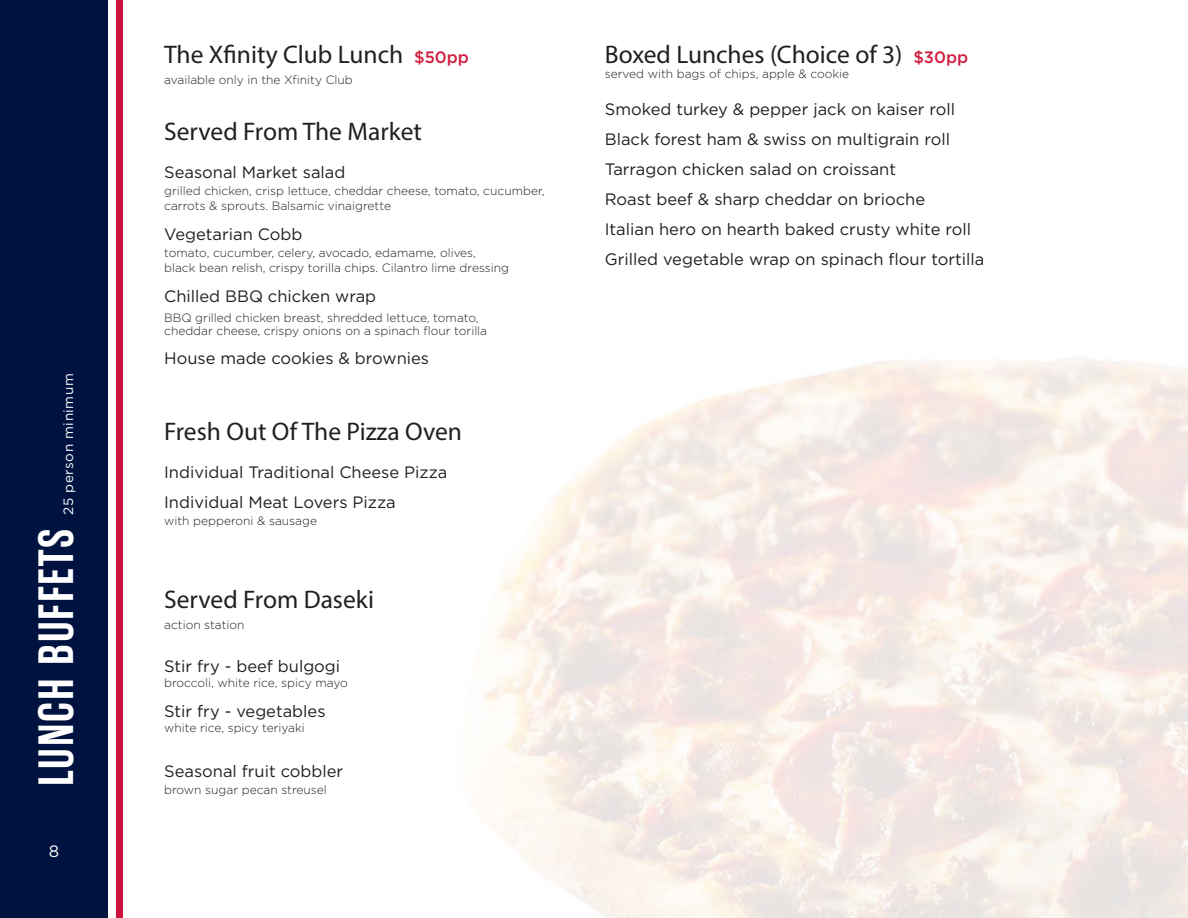
<style>
.page{position:relative;width:1188px;height:918px;background:#fff}
.page>*{position:absolute;margin:0;border:0;box-sizing:border-box;transform-origin:0 0}
.t1{font:600 49.5px "Rama Gothic E";letter-spacing:.04em;color:#fff}
.t2{font:25.5px "Myriad Pro";color:#231f20}
.t3{font:16.5px "Gotham";color:#231f20}
.t4{font:16.5px "Gotham";color:#fff}
.t5{font:13.5px "Gotham";letter-spacing:.04em;color:#fff}
.t6{font:300 12px/15px "Gotham";color:#231f20}
.s1{font-family:"Gotham";font-weight:500;font-size:16.5px;color:#cf1e3f}
</style>
<div class="page">
<div style="left:0;top:0;width:107px;height:918px;background:#001340"></div>
<div style="left:116px;top:0;width:6px;height:918px;background:#cd123d"></div>
<p class="t5" style="left:60px;top:515px;width:143px;rotate:-90deg">25 person minimum</p>
<p class="t1" style="left:29px;top:786px;width:259px;rotate:-90deg">LUNCH BUFFETS</p>
<p class="t4" style="left:49px;top:840px;width:12px">8</p>
<p class="t2" style="left:164px;top:39px;width:306px">The Xfinity Club Lunch <span class="s1">$50pp</span></p>
<p class="t6" style="left:164px;top:72px;width:190px">available only in the Xfinity Club</p>
<p class="t2" style="left:164px;top:115px;width:259px">Served From The Market</p>
<p class="t3" style="left:164px;top:161px;width:183px">Seasonal Market salad</p>
<p class="t6" style="left:164px;top:183px;width:382px">grilled chicken, crisp lettuce, cheddar cheese, tomato, cucumber, carrots &amp; sprouts. Balsamic vinaigrette</p>
<p class="t3" style="left:164px;top:223px;width:140px">Vegetarian Cobb</p>
<p class="t6" style="left:164px;top:245px;width:346px">tomato, cucumber, celery, avocado, edamame, olives, black bean relish, crispy torilla chips. Cilantro lime dressing</p>
<p class="t3" style="left:164px;top:286px;width:214px">Chilled BBQ chicken wrap</p>
<p class="t6" style="left:164px;top:311px;width:325px;line-height:13.5px">BBQ grilled chicken breast, shredded lettuce, tomato, cheddar cheese, crispy onions on a spinach flour torilla</p>
<p class="t3" style="left:164px;top:347px;width:267px">House made cookies &amp; brownies</p>
<p class="t2" style="left:164px;top:416px;width:299px">Fresh Out Of The Pizza Oven</p>
<p class="t3" style="left:164px;top:461px;width:285px">Individual Traditional Cheese Pizza</p>
<p class="t3" style="left:164px;top:491px;width:233px">Individual Meat Lovers Pizza</p>
<p class="t6" style="left:164px;top:513px;width:154px">with pepperoni &amp; sausage</p>
<p class="t2" style="left:164px;top:584px;width:212px">Served From Daseki</p>
<p class="t6" style="left:164px;top:617px;width:82px">action station</p>
<p class="t3" style="left:164px;top:656px;width:178px">Stir fry - beef bulgogi</p>
<p class="t6" style="left:164px;top:675px;width:185px">broccoli, white rice, spicy mayo</p>
<p class="t3" style="left:164px;top:701px;width:163px">Stir fry - vegetables</p>
<p class="t6" style="left:164px;top:720px;width:142px">white rice, spicy teriyaki</p>
<p class="t3" style="left:164px;top:761px;width:181px">Seasonal fruit cobbler</p>
<p class="t6" style="left:164px;top:782px;width:164px">brown sugar pecan streusel</p>
<p class="t2" style="left:605px;top:39px;width:365px">Boxed Lunches (Choice of 3) <span class="s1">$30pp</span></p>
<p class="t6" style="left:605px;top:66px;width:246px">served with bags of chips, apple &amp; cookie</p>
<p class="t3" style="left:605px;top:98px;width:352px">Smoked turkey &amp; pepper jack on kaiser roll</p>
<p class="t3" style="left:605px;top:128px;width:347px">Black forest ham &amp; swiss on multigrain roll</p>
<p class="t3" style="left:605px;top:158px;width:293px">Tarragon chicken salad on croissant</p>
<p class="t3" style="left:605px;top:188px;width:322px">Roast beef &amp; sharp cheddar on brioche</p>
<p class="t3" style="left:605px;top:218px;width:368px">Italian hero on hearth baked crusty white roll</p>
<p class="t3" style="left:605px;top:248px;width:381px">Grilled vegetable wrap on spinach flour tortilla</p>
</div>
